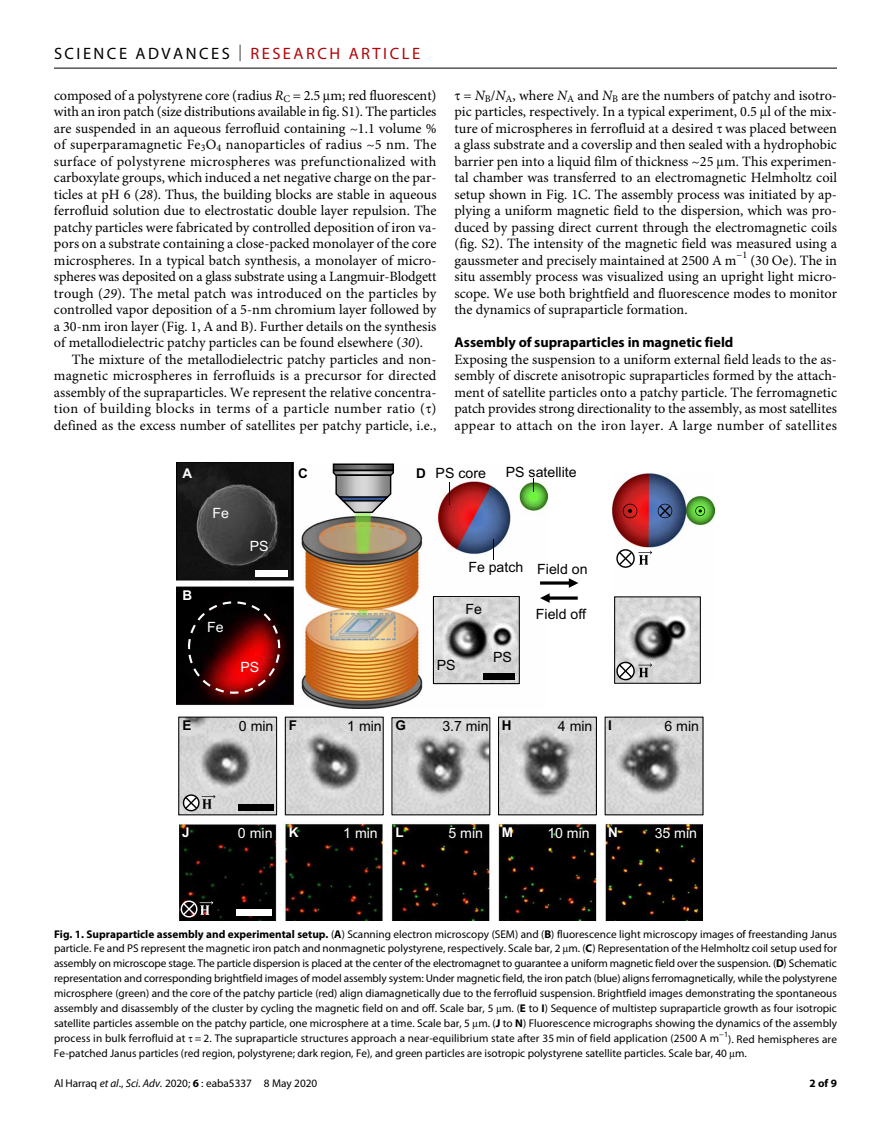
<style>
.page{position:relative;width:891px;height:1134px;background:#fff}
.page>*{position:absolute;margin:0;border:0;box-sizing:border-box;transform-origin:0 0}
.t1{font:16.5px "Myriad Pro";letter-spacing:.15em;color:#000}
.t2{font:14.25px/16.5px "Minion Pro";color:#000;text-align:justify}
.t3{font:14.25px "Minion Pro";letter-spacing:.02em;color:#000}
.t4{font:14.25px "Minion Pro";letter-spacing:.03em;color:#000}
.t5{font:700 14.25px "Myriad Pro";color:#000}
.t6{font:14.1px "Arial";color:#000}
.t7{font:14.1px "Arial";color:#fff}
.t8{font:700 13.5px "Arial";color:#fff}
.t9{font:700 13.5px "Arial";color:#000}
.t10{font:11.25px/15px "Myriad Pro";color:#000;text-align:justify}
.t11{font:700 11.25px "Myriad Pro";color:#000}
.s1{font-weight:300}
.s2{color:#b10508}
.s3{font-style:italic}
.s4{font-weight:700;font-size:13.5px}
.s5{font-weight:700}
</style>
<div class="page">
<hr style="left:54px;top:68px;width:783px;height:1px;background:#000">
<img style="left:177px;top:462px;width:371px;height:246px">
<img style="left:613px;top:474px;width:102px;height:74px">
<img style="left:179px;top:718px;width:523px;height:202px">
<svg style="left:188px;top:601px;width:92px;height:93px;background:#540b0c"></svg>
<svg style="left:658px;top:504px;width:14px;height:14px"></svg>
<svg style="left:623px;top:504px;width:14px;height:14px"></svg>
<svg style="left:695px;top:506px;width:10px;height:10px"></svg>
<svg style="left:540px;top:578px;width:38px;height:25px"></svg>
<svg style="left:493px;top:540px;width:1px;height:20px"></svg>
<svg style="left:449px;top:483px;width:1px;height:22px"></svg>
<svg style="left:533px;top:478px;width:1px;height:14px"></svg>
<svg style="left:616px;top:549px;width:36px;height:19px"></svg>
<svg style="left:614px;top:596px;width:87px;height:88px;background:#afafaf"></svg>
<svg style="left:433px;top:596px;width:87px;height:88px;background:#b1b1b1"></svg>
<div style="left:483px;top:673px;width:32px;height:6px;background:#000"></div>
<svg style="left:333px;top:464px;width:61px;height:49px"></svg>
<svg style="left:330px;top:613px;width:66px;height:27px;background:#bfb8a5"></svg>
<div style="left:255px;top:570px;width:32px;height:7px;background:#fff"></div>
<svg style="left:605px;top:717px;width:99px;height:98px;background:#b3b3b3"></svg>
<svg style="left:285px;top:717px;width:99px;height:98px;background:#b9b9b9"></svg>
<svg style="left:391px;top:717px;width:99px;height:98px;background:#b7b7b7"></svg>
<svg style="left:498px;top:717px;width:99px;height:98px;background:#b5b5b5"></svg>
<div style="left:236px;top:909px;width:36px;height:7px;background:#fff"></div>
<svg style="left:181px;top:901px;width:32px;height:17px"></svg>
<svg style="left:178px;top:717px;width:99px;height:98px;background:#b3b3b3"></svg>
<p class="t1" style="left:54px;top:40px;width:368px">SCIENCE ADVANCES <span class="s1">|</span> <span class="s2">RESEARCH ARTICLE</span></p>
<p class="t2" style="left:54px;top:88px;width:384px">composed of a polystyrene core (radius <span class="s3">R</span><sub>C</sub> = 2.5 m; red fluorescent)</p>
<p class="t2" style="left:54px;top:105px;width:384px">with an iron patch (size distributions available in fig. S1). The particles</p>
<p class="t2" style="left:54px;top:121px;width:384px">are suspended in an aqueous ferrofluid containing ~1.1 volume %</p>
<p class="t2" style="left:54px;top:138px;width:384px">of superparamagnetic Fe<sub>3</sub>O<sub>4</sub> nanoparticles of radius ~5 nm. The</p>
<p class="t3" style="left:54px;top:152px;width:384px">surface of polystyrene microspheres was prefunctionalized with</p>
<p class="t2" style="left:54px;top:171px;width:384px">carboxylate groups, which induced a net negative charge on the par-</p>
<p class="t2" style="left:54px;top:187px;width:384px">ticles at pH 6 (<span class="s3">28</span>). Thus, the building blocks are stable in aqueous</p>
<p class="t2" style="left:54px;top:204px;width:384px">ferrofluid solution due to electrostatic double layer repulsion. The</p>
<p class="t2" style="left:54px;top:220px;width:384px">patchy particles were fabricated by controlled deposition of iron va-</p>
<p class="t2" style="left:54px;top:237px;width:384px">pors on a substrate containing a close-packed monolayer of the core</p>
<p class="t2" style="left:54px;top:253px;width:384px">microspheres. In a typical batch synthesis, a monolayer of micro-</p>
<p class="t2" style="left:54px;top:270px;width:384px">spheres was deposited on a glass substrate using a Langmuir-Blodgett</p>
<p class="t2" style="left:54px;top:286px;width:384px">trough (<span class="s3">29</span>). The metal patch was introduced on the particles by</p>
<p class="t2" style="left:54px;top:303px;width:384px">controlled vapor deposition of a 5-nm chromium layer followed by</p>
<p class="t2" style="left:54px;top:319px;width:384px">a 30-nm iron layer (Fig. 1, A and B). Further details on the synthesis</p>
<p class="t2" style="left:54px;top:336px;width:371px">of metallodielectric patchy particles can be found elsewhere (<span class="s3">30</span>).</p>
<p class="t2" style="left:72px;top:352px;width:366px">The mixture of the metallodielectric patchy particles and non-</p>
<p class="t2" style="left:54px;top:369px;width:384px">magnetic microspheres in ferrofluids is a precursor for directed</p>
<p class="t2" style="left:54px;top:385px;width:384px">assembly of the supraparticles. We represent the relative concentra-</p>
<p class="t4" style="left:54px;top:400px;width:384px">tion of building blocks in terms of a particle number ratio (▼)</p>
<p class="t2" style="left:54px;top:418px;width:384px">defined as the excess number of satellites per patchy particle, i.e.,</p>
<p class="t2" style="left:454px;top:88px;width:384px">▼ = <span class="s3">N</span><sub>B</sub>/<span class="s3">N</span><sub>A</sub>, where <span class="s3">N</span><sub>A</sub> and <span class="s3">N</span><sub>B</sub> are the numbers of patchy and isotro&shy;pic particles, respectively. In a typical experiment, 0.5 l of the mix&shy;ture of microspheres in ferrofluid at a desired ▼ was placed between a glass substrate and a coverslip and then sealed with a hydrophobic barrier pen into a liquid film of thickness ~25 m. This experimen&shy;tal chamber was transferred to an electromagnetic Helmholtz coil setup shown in Fig. 1C. The assembly process was initiated by ap&shy;plying a uniform magnetic field to the dispersion, which was pro&shy;duced by passing direct current through the electromagnetic coils (fig. S2). The intensity of the magnetic field was measured using a gaussmeter and precisely maintained at 2500 A m<sup>−1</sup> (30 Oe). The in situ assembly process was visualized using an upright light micro&shy;scope. We use both brightfield and fluorescence modes to monitor the dynamics of supraparticle formation.</p>
<p class="t5" style="left:455px;top:331px;width:280px">Assembly of supraparticles in magnetic field</p>
<p class="t2" style="left:455px;top:352px;width:384px">Exposing the suspension to a uniform external field leads to the as&shy;sembly of discrete anisotropic supraparticles formed by the attach&shy;ment of satellite particles onto a patchy particle. The ferromagnetic patch provides strong directionality to the assembly, as most satellites appear to attach on the iron layer. A large number of satellites</p>
<p class="t8" style="left:182px;top:464px;width:11px">A</p>
<p class="t9" style="left:298px;top:464px;width:11px">C</p>
<p class="t9" style="left:416px;top:464px;width:11px">D</p>
<p class="t7" style="left:212px;top:504px;width:18px">Fe</p>
<p class="t7" style="left:250px;top:537px;width:20px">PS</p>
<p class="t8" style="left:182px;top:587px;width:11px">B</p>
<p class="t7" style="left:207px;top:618px;width:18px">Fe</p>
<p class="t7" style="left:241px;top:657px;width:20px">PS</p>
<p class="t6" style="left:436px;top:464px;width:52px">PS core</p>
<p class="t6" style="left:506px;top:463px;width:72px">PS satellite</p>
<p class="t6" style="left:468px;top:557px;width:56px">Fe patch</p>
<p class="t6" style="left:466px;top:599px;width:18px">Fe</p>
<p class="t6" style="left:437px;top:655px;width:20px">PS</p>
<p class="t6" style="left:493px;top:648px;width:20px">PS</p>
<p class="t6" style="left:537px;top:560px;width:52px">Field on</p>
<p class="t6" style="left:536px;top:605px;width:52px">Field off</p>
<p class="t6" style="left:239px;top:717px;width:60px">0 min <span class="s4">F</span></p>
<p class="t9" style="left:396px;top:717px;width:12px">G</p>
<p class="t6" style="left:347px;top:717px;width:36px">1 min</p>
<p class="t6" style="left:442px;top:717px;width:71px">3.7 min <span class="s4">H</span></p>
<p class="t6" style="left:558px;top:717px;width:36px">4 min</p>
<p class="t6" style="left:664px;top:717px;width:36px">6 min</p>
<p class="t9" style="left:182px;top:717px;width:11px">E</p>
<p class="t9" style="left:608px;top:717px;width:5px">I</p>
<p class="t8" style="left:182px;top:823px;width:9px">J</p>
<p class="t8" style="left:502px;top:823px;width:13px">M</p>
<p class="t7" style="left:238px;top:824px;width:62px">0 min <span class="s4">K</span></p>
<p class="t7" style="left:343px;top:824px;width:36px">1 min</p>
<p class="t7" style="left:448px;top:824px;width:36px">5 min</p>
<p class="t8" style="left:396px;top:823px;width:10px">L</p>
<p class="t7" style="left:547px;top:824px;width:44px">10 min</p>
<p class="t8" style="left:608px;top:823px;width:11px">N</p>
<p class="t7" style="left:655px;top:824px;width:44px">35 min</p>
<p class="t10" style="left:54px;top:926px;width:785px"><span class="s5">Fig. 1. Supraparticle assembly and experimental setup.</span> (<span class="s5">A</span>) Scanning electron microscopy (SEM) and (<span class="s5">B</span>) fluorescence light microscopy images of freestanding Janus particle. Fe and PS represent the magnetic iron patch and nonmagnetic polystyrene, respectively. Scale bar, 2 m. (<span class="s5">C</span>) Representation of the Helmholtz coil setup used for assembly on microscope stage. The particle dispersion is placed at the center of the electromagnet to guarantee a uniform magnetic field over the suspension. (<span class="s5">D</span>) Schematic representation and corresponding brightfield images of model assembly system: Under magnetic field, the iron patch (blue) aligns ferromagnetically, while the polystyrene microsphere (green) and the core of the patchy particle (red) align diamagnetically due to the ferrofluid suspension. Brightfield images demonstrating the spontaneous assembly and disassembly of the cluster by cycling the magnetic field on and off. Scale bar, 5 m. (<span class="s5">E</span> to <span class="s5">I</span>) Sequence of multistep supraparticle growth as four isotropic satellite particles assemble on the patchy particle, one microsphere at a time. Scale bar, 5 m. (<span class="s5">J</span> to <span class="s5">N</span>) Fluorescence micrographs showing the dynamics of the assembly process in bulk ferrofluid at ▼ = 2. The supraparticle structures approach a near-equilibrium state after 35 min of field application (2500 A m<sup>−1</sup>). Red hemispheres are Fe-patched Janus particles (red region, polystyrene; dark region, Fe), and green particles are isotropic polystyrene satellite particles. Scale bar, 40 m.</p>
<p class="t10" style="left:54px;top:1076px;width:265px">Al Harraq <span class="s3">et al</span>., <span class="s3">Sci. Adv.</span> 2020; <span class="s5">6</span> : eaba5337 8 May 2020</p>
<p class="t11" style="left:810px;top:1074px;width:29px">2 of 9</p>
</div>
